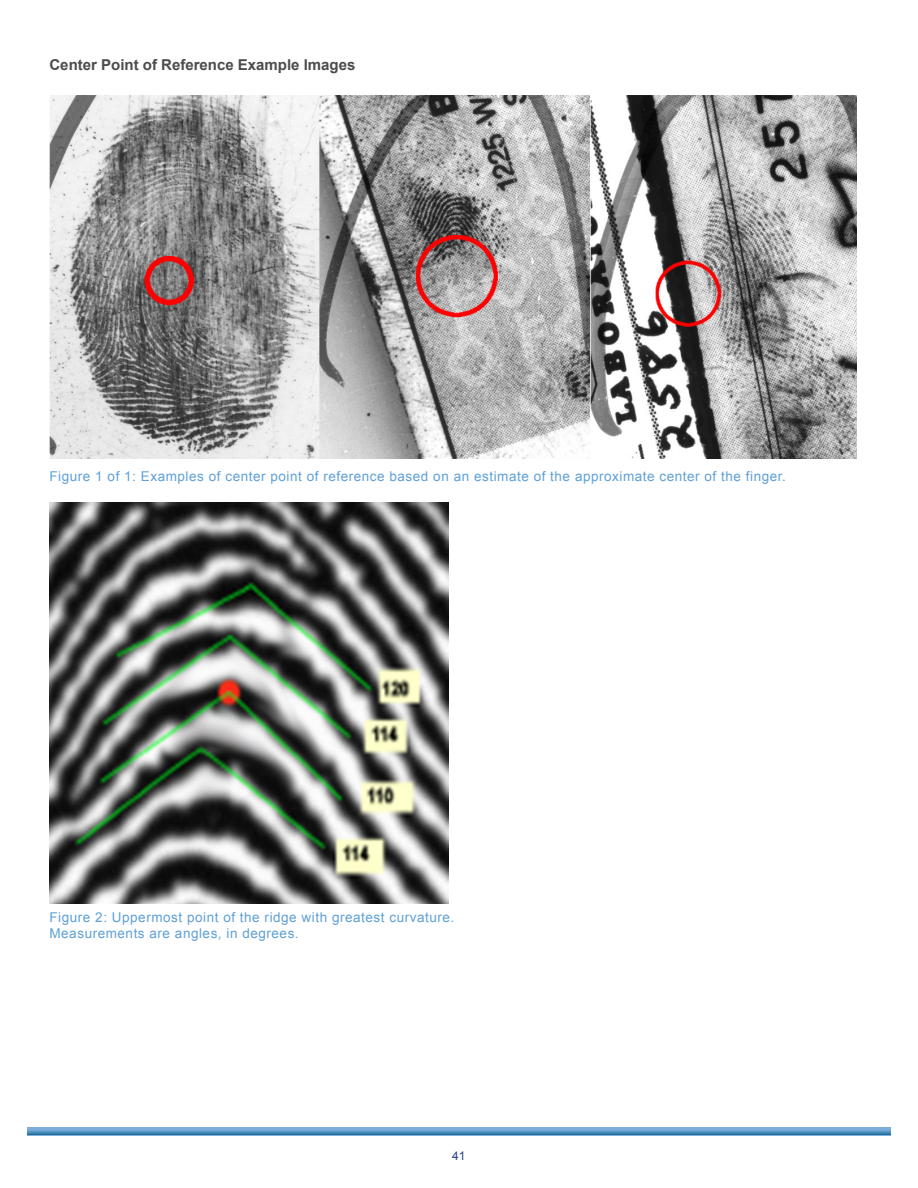
<style>
.page{position:relative;width:918px;height:1188px;background:#fff}
.page>*{position:absolute;margin:0;border:0;box-sizing:border-box;transform-origin:0 0}
.t1{font:700 15px "Arial";color:#4b4c4d}
.t2{font:13.5px/16.2px "Arial";letter-spacing:.04em;color:#5ea0d7}
.t3{font:12px "Arial";color:#253f8e}
</style>
<div class="page">
<div style="left:27px;top:1127px;width:864px;height:8px;background:#7dafda"></div>
<svg style="left:27px;top:1130px;width:864px;height:5px"></svg>
<img style="left:49px;top:95px;width:808px;height:364px">
<img style="left:49px;top:503px;width:399px;height:400px">
<p class="t1" style="left:50px;top:55px;width:307px">Center Point of Reference Example Images</p>
<p class="t2" style="left:50px;top:468px;width:738px">Figure 1 of 1: Examples of center point of reference based on an estimate of the approximate center of the finger.</p>
<p class="t2" style="left:50px;top:909px;width:406px">Figure 2: Uppermost point of the ridge with greatest curvature.<br>Measurements are angles, in degrees.</p>
<p class="t3" style="left:452px;top:1148px;width:15px">41</p>
</div>
